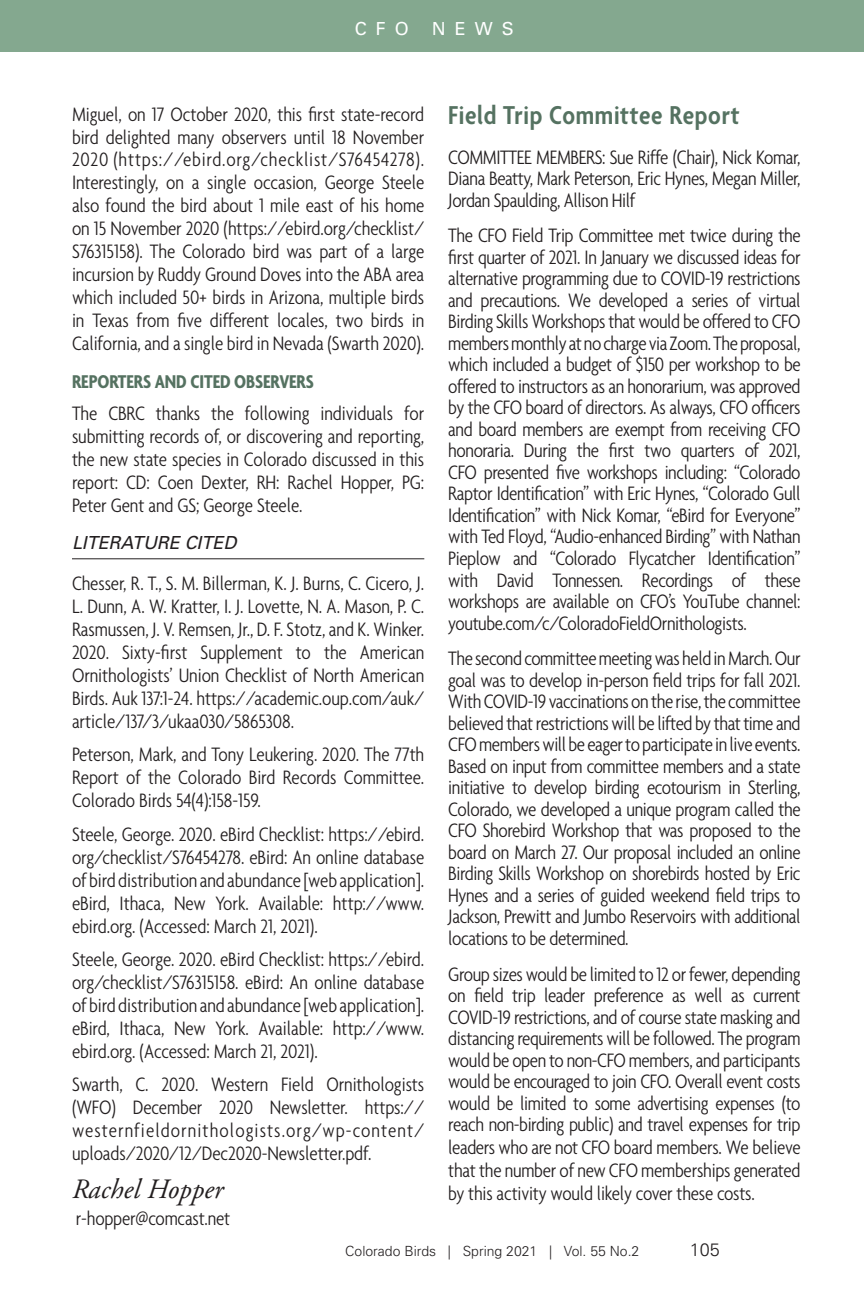
<style>
.page{position:relative;width:864px;height:1296px;background:#fff}
.page>*{position:absolute;margin:0;border:0;box-sizing:border-box;transform-origin:0 0}
._02-Header2-Article{font:600 condensed 28px "Agenda";letter-spacing:.025em;color:#557261}
._11-AuthorAfterArtic{font:italic 28px "Adobe Garamond Pro";color:#231f20}
._05-BodyText5{font:300 condensed 21px/23px "Agenda";letter-spacing:-.01em;color:#231f20;text-align:justify}
._12-Subheader1{font:700 condensed 20px "Agenda";letter-spacing:-.005em;color:#557261}
._04-Header4-LitCited{font:italic 18px "Univers";letter-spacing:-.005em;color:#231f20}
._01-Header1-TopOfPag{font:18px "Univers";letter-spacing:.5em;color:#fff}
.t1{font:300 18px "Univers";color:#231f20}
.t2{font:300 14px "Univers";color:#231f20}
</style>
<div class="page">
<div style="left:0;top:0;width:864px;height:52px;background:#84a88f"></div>
<hr style="left:72px;top:558px;width:352px;height:1px;background:#231f20">
<p class="_01-Header1-TopOfPag" style="left:355px;top:18px;width:56px">CFO</p>
<p class="_01-Header1-TopOfPag" style="left:432px;top:18px;width:84px">NEWS</p>
<p class="_05-BodyText5" style="left:72px;top:102px;width:354px">Miguel, on 17 October 2020, this first state-record bird delighted many observers until 18 November 2020 (https://ebird.org/checklist/S76454278).<br>Interestingly, on a single occasion, George Steele also found the bird about 1 mile east of his home on 15 November 2020 (https://ebird.org/checklist/ S76315158). The Colorado bird was part of a large incursion by Ruddy Ground Doves into the ABA area which included 50+ birds in Arizona, multiple birds in Texas from five different locales, two birds in California, and a single bird in Nevada (Swarth 2020).</p>
<p class="_12-Subheader1" style="left:72px;top:371px;width:244px">REPORTERS AND CITED OBSERVERS</p>
<p class="_05-BodyText5" style="left:72px;top:401px;width:354px">The CBRC thanks the following individuals for submitting records of, or discovering and reporting, the new state species in Colorado discussed in this report: CD: Coen Dexter, RH: Rachel Hopper, PG:<br>Peter Gent and GS; George Steele.</p>
<p class="_04-Header4-LitCited" style="left:72px;top:532px;width:166px">LITERATURE CITED</p>
<p class="_05-BodyText5" style="left:72px;top:571px;width:354px">Chesser, R. T., S. M. Billerman, K. J. Burns, C. Cicero, J.<br>L. Dunn, A. W. Kratter, I. J. Lovette, N. A. Mason, P. C.<br>Rasmussen, J. V. Remsen, Jr., D. F. Stotz, and K. Winker.<br>2020. Sixty-first Supplement to the American Ornithologists’ Union Checklist of North American Birds. Auk 137:1-24. https://academic.oup.com/auk/ article/137/3/ukaa030/5865308.</p>
<p class="_05-BodyText5" style="left:72px;top:743px;width:354px">Peterson, Mark, and Tony Leukering. 2020. The 77th Report of the Colorado Bird Records Committee.<br>Colorado Birds 54(4):158-159.</p>
<p class="_05-BodyText5" style="left:72px;top:822px;width:354px">Steele, George. 2020. eBird Checklist: https://ebird. org/checklist/S76454278. eBird: An online database of bird distribution and abundance [web application]. eBird, Ithaca, New York. Available: http://www. ebird.org. (Accessed: March 21, 2021).</p>
<p class="_05-BodyText5" style="left:72px;top:948px;width:354px">Steele, George. 2020. eBird Checklist: https://ebird. org/checklist/S76315158. eBird: An online database of bird distribution and abundance [web application]. eBird, Ithaca, New York. Available: http://www. ebird.org. (Accessed: March 21, 2021).</p>
<p class="_05-BodyText5" style="left:72px;top:1073px;width:354px">Swarth, C. 2020. Western Field Ornithologists (WFO) December 2020 Newsletter. https:// westernfieldornithologists.org/wp-content/ uploads/2020/12/Dec2020-Newsletter.pdf.</p>
<p class="_11-AuthorAfterArtic" style="left:72px;top:1172px;width:153px">Rachel Hopper</p>
<p class="_05-BodyText5" style="left:76px;top:1207px;width:156px">r-hopper@comcast.net</p>
<p class="_02-Header2-Article" style="left:448px;top:100px;width:293px">Field Trip Committee Report</p>
<p class="_05-BodyText5" style="left:448px;top:146px;width:354px;line-height:21.6px">COMMITTEE MEMBERS: Sue Riffe (Chair), Nick Komar, Diana Beatty, Mark Peterson, Eric Hynes, Megan Miller, Jordan Spaulding, Allison Hilf</p>
<p class="_05-BodyText5" style="left:448px;top:225px;width:354px;line-height:21.6px">The CFO Field Trip Committee met twice during the first quarter of 2021. In January we discussed ideas for alternative programming due to COVID-19 restrictions and precautions. We developed a series of virtual Birding Skills Workshops that would be offered to CFO members monthly at no charge via Zoom. The proposal, which included a budget of $150 per workshop to be offered to instructors as an honorarium, was approved by the CFO board of directors. As always, CFO officers and board members are exempt from receiving CFO honoraria. During the first two quarters of 2021, CFO presented five workshops including: “Colorado Raptor Identification” with Eric Hynes, “Colorado Gull Identification” with Nick Komar, “eBird for Everyone” with Ted Floyd, “Audio-enhanced Birding” with Nathan Pieplow and “Colorado Flycatcher Identification” with David Tonnessen. Recordings of these workshops are available on CFO’s YouTube channel: youtube.com/c/ColoradoFieldOrnithologists.</p>
<p class="_05-BodyText5" style="left:448px;top:648px;width:354px;line-height:21.6px">The second committee meeting was held in March. Our goal was to develop in-person field trips for fall 2021.<br>With COVID-19 vaccinations on the rise, the committee believed that restrictions will be lifted by that time and CFO members will be eager to participate in live events.<br>Based on input from committee members and a state initiative to develop birding ecotourism in Sterling, Colorado, we developed a unique program called the CFO Shorebird Workshop that was proposed to the board on March 27. Our proposal included an online Birding Skills Workshop on shorebirds hosted by Eric Hynes and a series of guided weekend field trips to Jackson, Prewitt and Jumbo Reservoirs with additional locations to be determined.</p>
<p class="_05-BodyText5" style="left:448px;top:963px;width:354px;line-height:22px">Group sizes would be limited to 12 or fewer, depending on field trip leader preference as well as current COVID-19 restrictions, and of course state masking and distancing requirements will be followed. The program would be open to non-CFO members, and participants would be encouraged to join CFO. Overall event costs would be limited to some advertising expenses (to reach non-birding public) and travel expenses for trip leaders who are not CFO board members. We believe that the number of new CFO memberships generated by this activity would likely cover these costs.</p>
<p class="t2" style="left:345px;top:1243px;width:296px">Colorado Birds | Spring 2021 | Vol. 55 No.2</p>
<p class="t1" style="left:690px;top:1239px;width:32px">105</p>
</div>
